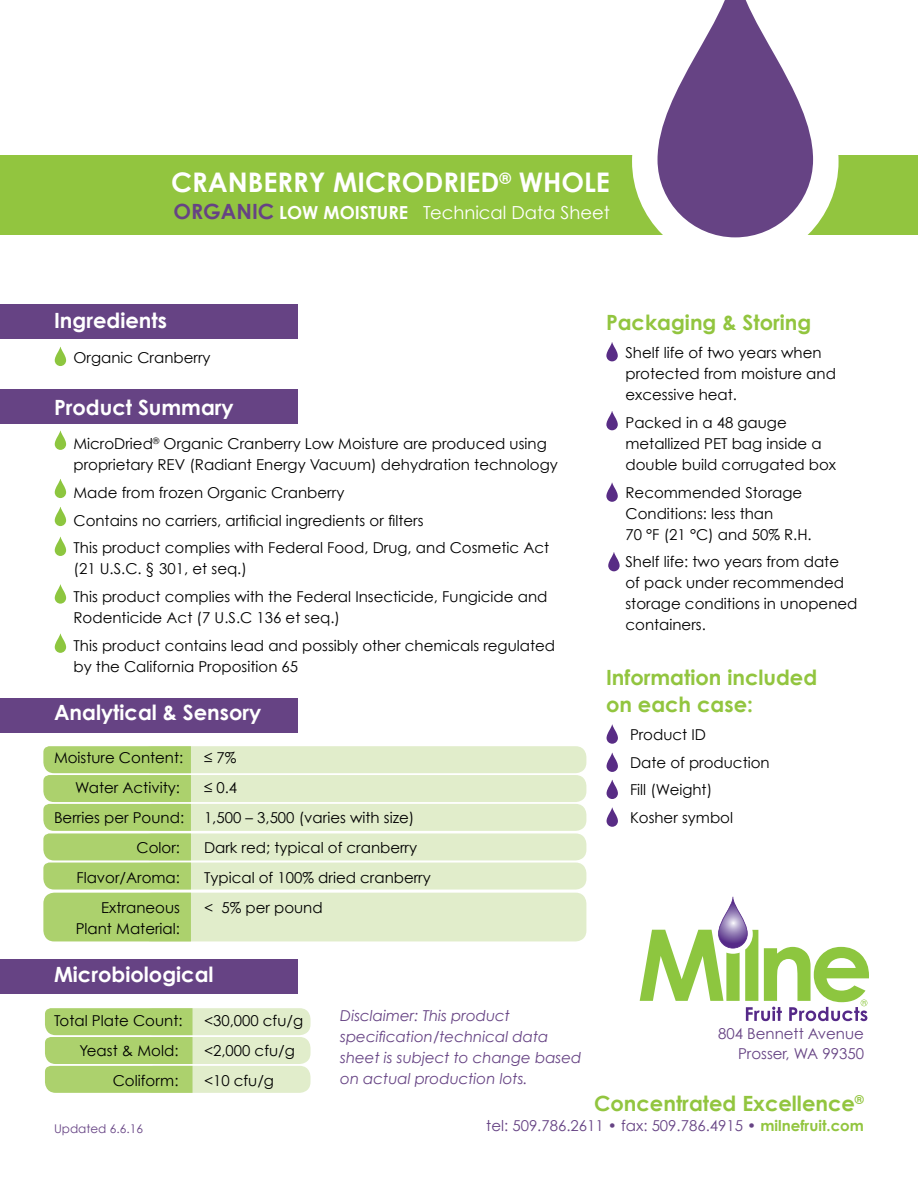
<style>
.page{position:relative;width:918px;height:1188px;background:#fff}
.page>*{position:absolute;margin:0;border:0;box-sizing:border-box;transform-origin:0 0}
.t1{font:700 27px "Century Gothic";color:#fff}
.t2{font:700 21px/27px "Century Gothic";color:#92c53f}
.t3{font:700 21px "Century Gothic";color:#fff}
.t4{font:18px "Century Gothic";color:#fff}
.t5{font:15px/21px "Century Gothic";color:#000}
.t6{font:italic 15px/21px "Century Gothic";color:#664384}
.t7{font:15px/19.5px "Century Gothic";color:#664384;text-align:right}
.t8{font:12px "Century Gothic";color:#664384}
.s1{font-weight:700;font-size:21px;color:#664384}
.s2{font-weight:700}
.s3{font-weight:700;color:#92c53f}
</style>
<div class="page">
<div style="left:142px;top:1008px;width:169px;height:27px;background:#e1edcb;border-radius:11px"></div>
<div style="left:142px;top:1037px;width:169px;height:27px;background:#e1edcb;border-radius:11px"></div>
<div style="left:142px;top:1066px;width:169px;height:27px;background:#e1edcb;border-radius:11px"></div>
<svg style="left:45px;top:1008px;width:148px;height:85px;background:#b0d375"></svg>
<div style="left:141px;top:746px;width:445px;height:27px;background:#e1edcb;border-radius:11px"></div>
<div style="left:141px;top:775px;width:445px;height:27px;background:#e1edcb;border-radius:11px"></div>
<div style="left:141px;top:804px;width:445px;height:27px;background:#e1edcb;border-radius:11px"></div>
<div style="left:141px;top:863px;width:445px;height:27px;background:#e1edcb;border-radius:11px"></div>
<div style="left:141px;top:833px;width:445px;height:27px;background:#e1edcb;border-radius:11px"></div>
<div style="left:141px;top:893px;width:445px;height:48px;background:#e1edcb;border-radius:11px"></div>
<svg style="left:43px;top:746px;width:148px;height:195px;background:#b1d476"></svg>
<div style="left:0;top:959px;width:297px;height:35px;background:#664384"></div>
<div style="left:0;top:389px;width:297px;height:34px;background:#664384"></div>
<div style="left:0;top:698px;width:297px;height:34px;background:#664384"></div>
<div style="left:0;top:155px;width:918px;height:79px;background:#92c53f"></div>
<svg style="left:640px;top:897px;width:229px;height:124px"></svg>
<svg style="left:632px;top:151px;width:207px;height:87px;fill:#fff"></svg>
<svg style="left:658px;top:0;width:155px;height:237px"></svg>
<svg style="left:55px;top:431px;width:11px;height:19px"></svg>
<svg style="left:55px;top:479px;width:11px;height:19px"></svg>
<svg style="left:55px;top:507px;width:11px;height:19px"></svg>
<svg style="left:55px;top:537px;width:11px;height:19px"></svg>
<svg style="left:55px;top:584px;width:11px;height:20px"></svg>
<svg style="left:55px;top:634px;width:11px;height:19px"></svg>
<svg style="left:606px;top:342px;width:12px;height:19px"></svg>
<svg style="left:606px;top:411px;width:12px;height:19px"></svg>
<svg style="left:606px;top:483px;width:12px;height:19px"></svg>
<svg style="left:607px;top:725px;width:11px;height:19px"></svg>
<svg style="left:608px;top:552px;width:12px;height:19px"></svg>
<svg style="left:607px;top:753px;width:11px;height:19px"></svg>
<svg style="left:607px;top:780px;width:11px;height:19px"></svg>
<svg style="left:607px;top:808px;width:11px;height:19px"></svg>
<div style="left:0;top:305px;width:297px;height:34px;background:#664384"></div>
<svg style="left:55px;top:347px;width:11px;height:19px"></svg>
<h1 class="t1" style="left:171px;top:165px;width:440px">CRANBERRY MICRODRIED<sup>®</sup> WHOLE</h1>
<p class="t4" style="left:173px;top:201px;width:438px"><span class="s1">ORGANIC</span> <span class="s2">LOW MOISTURE</span> Technical Data Sheet</p>
<h2 class="t3" style="left:54px;top:307px;width:114px">Ingredients</h2>
<p class="t5" style="left:74px;top:347px;width:139px">Organic Cranberry</p>
<h2 class="t2" style="left:606px;top:309px;width:207px">Packaging &amp; Storing</h2>
<p class="t5" style="left:626px;top:342px;width:212px">Shelf life of two years when protected from moisture and excessive heat.</p>
<p class="t5" style="left:626px;top:412px;width:212px">Packed in a 48 gauge metallized PET bag inside a double build corrugated box</p>
<p class="t5" style="left:626px;top:482px;width:188px">Recommended Storage<br>Conditions: less than<br>70 °F (21 °C) and 50% R.H.</p>
<p class="t5" style="left:626px;top:551px;width:234px">Shelf life: two years from date<br>of pack under recommended storage conditions in unopened containers.</p>
<h2 class="t2" style="left:606px;top:664px;width:213px">Information included on each case:</h2>
<p class="t5" style="left:630px;top:720px;width:141px;line-height:27.8px">Product ID<br>Date of production<br>Fill (Weight)<br>Kosher symbol</p>
<h2 class="t3" style="left:54px;top:394px;width:181px">Product Summary</h2>
<p class="t5" style="left:73px;top:433px;width:486px">MicroDried<sup>®</sup> Organic Cranberry Low Moisture are produced using proprietary REV (Radiant Energy Vacuum) dehydration technology</p>
<p class="t5" style="left:73px;top:478px;width:477px;line-height:27.8px">Made from frozen Organic Cranberry<br>Contains no carriers, artificial ingredients or filters<br>This product complies with Federal Food, Drug, and Cosmetic Act</p>
<p class="t5" style="left:73px;top:555px;width:476px;line-height:27.8px">(21 U.S.C. § 301, et seq.)<br>This product complies with the Federal Insecticide, Fungicide and</p>
<p class="t5" style="left:73px;top:604px;width:483px;line-height:27.8px">Rodenticide Act (7 U.S.C 136 et seq.)<br>This product contains lead and possibly other chemicals regulated</p>
<p class="t5" style="left:73px;top:656px;width:226px">by the California Proposition 65</p>
<h2 class="t3" style="left:54px;top:699px;width:209px">Analytical &amp; Sensory</h2>
<p class="t5" style="left:54px;top:747px;width:131px">Moisture Content:</p>
<p class="t5" style="left:204px;top:747px;width:34px">≤ 7%</p>
<p class="t5" style="left:75px;top:777px;width:106px">Water Activity:</p>
<p class="t5" style="left:204px;top:777px;width:35px">≤ 0.4</p>
<p class="t5" style="left:54px;top:807px;width:132px">Berries per Pound:</p>
<p class="t5" style="left:204px;top:807px;width:212px">1,500 – 3,500 (varies with size)</p>
<p class="t5" style="left:136px;top:837px;width:45px">Color:</p>
<p class="t5" style="left:204px;top:837px;width:215px">Dark red; typical of cranberry</p>
<p class="t5" style="left:76px;top:867px;width:105px">Flavor/Aroma:</p>
<p class="t5" style="left:204px;top:867px;width:228px">Typical of 100% dried cranberry</p>
<p class="t5" style="left:101px;top:897px;width:80px">Extraneous</p>
<p class="t5" style="left:204px;top:897px;width:120px">&lt; 5% per pound</p>
<p class="t5" style="left:76px;top:918px;width:106px">Plant Material:</p>
<h2 class="t3" style="left:54px;top:961px;width:161px">Microbiological</h2>
<p class="t5" style="left:54px;top:1010px;width:130px">Total Plate Count:</p>
<p class="t5" style="left:204px;top:1010px;width:101px">&lt;30,000 cfu/g</p>
<p class="t5" style="left:79px;top:1040px;width:101px">Yeast &amp; Mold:</p>
<p class="t5" style="left:204px;top:1040px;width:92px">&lt;2,000 cfu/g</p>
<p class="t5" style="left:113px;top:1070px;width:67px">Coliform:</p>
<p class="t5" style="left:204px;top:1070px;width:72px">&lt;10 cfu/g</p>
<p class="t6" style="left:340px;top:1005px;width:243px">Disclaimer: This product specification/technical data sheet is subject to change based on actual production lots.</p>
<p class="t7" style="left:718px;top:1024px;width:147px">804 Bennett Avenue<br>Prosser, WA 99350</p>
<h2 class="t2" style="left:594px;top:1090px;width:271px">Concentrated Excellence<sup>®</sup></h2>
<p class="t7" style="left:486px;top:1115px;width:379px">tel: 509.786.2611 • fax: 509.786.4915 • <span class="s3">milnefruit.com</span></p>
<p class="t8" style="left:54px;top:1122px;width:91px">Updated 6.6.16</p>
</div>
